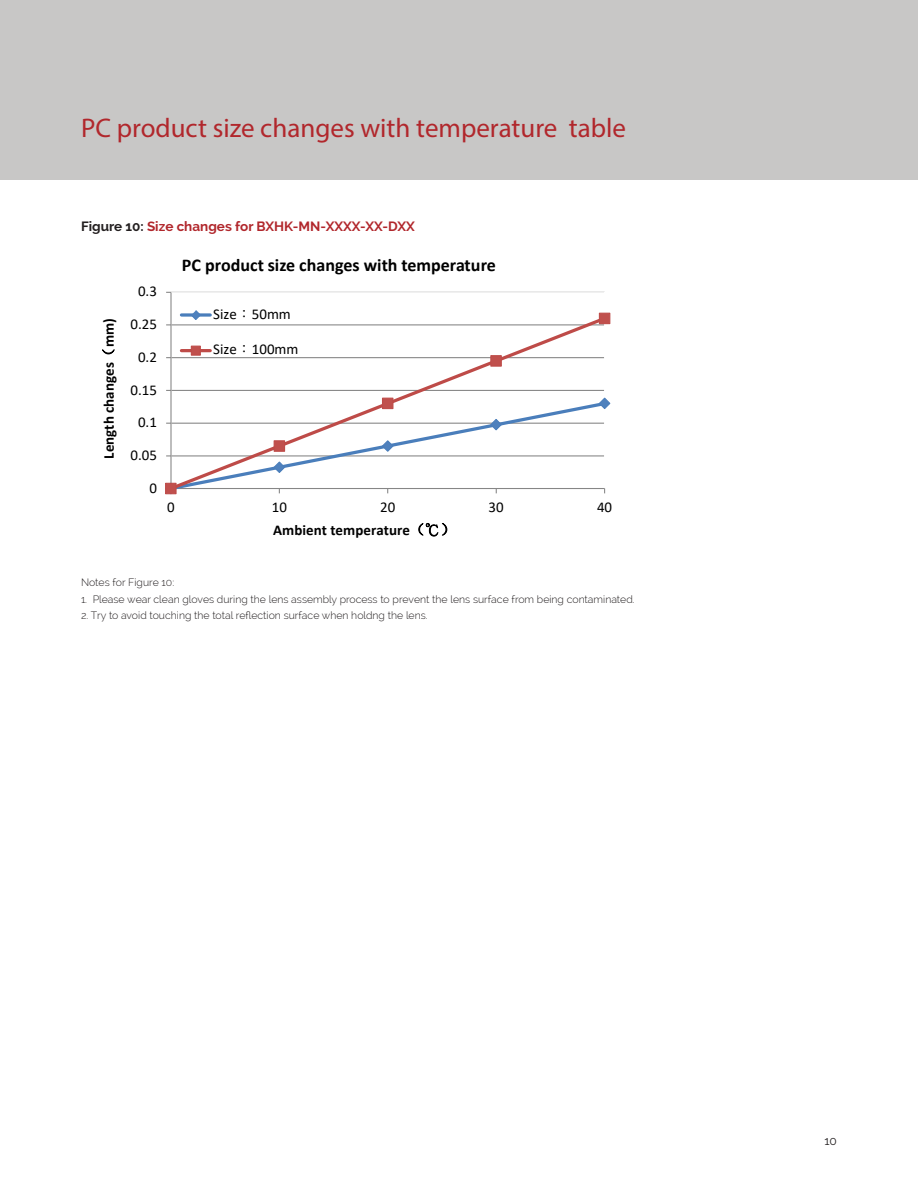
<style>
.page{position:relative;width:918px;height:1188px;background:#fff}
.page>*{position:absolute;margin:0;border:0;box-sizing:border-box;transform-origin:0 0}
.section_header{font:27px "Myriad Pro";color:#b1272c}
.t1{font:700 18px "Calibri";color:#000}
.t2{font:15px "Calibri";color:#000}
.t3{font:700 15px "Calibri";letter-spacing:.005em;color:#000}
.main_text_block{font:700 13.5px "Raleway";color:#b1272c}
.t4{font:12px "Raleway";color:#231f20}
.main_text_block-2{font:300 10.5px "Raleway";color:#231f20}
.s1{color:#231f20}
.s2{font-family:"Sim Sun";font-weight:400}
.s3{font-family:"Ming Li U"}
.s4{font-family:"Ming Li U";font-weight:400}
</style>
<div class="page">
<div style="left:0;top:0;width:918px;height:180px;background:#c8c7c6"></div>
<hr style="left:170px;top:292px;width:2px;height:197px;background:#868686">
<svg style="left:171px;top:314px;width:435px;height:176px"></svg>
<div style="left:165px;top:483px;width:12px;height:11px;background:#c0504d;border:1px solid #be4b48"></div>
<div style="left:274px;top:440px;width:11px;height:12px;background:#c0504d;border:1px solid #be4b48"></div>
<div style="left:382px;top:398px;width:11px;height:11px;background:#c0504d"></div>
<div style="left:490px;top:355px;width:12px;height:12px;background:#c0504d;border:1px solid #be4b48"></div>
<div style="left:599px;top:313px;width:11px;height:11px;background:#c0504d"></div>
<svg style="left:181px;top:313px;width:29px;height:4px"></svg>
<svg style="left:190px;top:310px;width:12px;height:11px"></svg>
<hr style="left:181px;top:349px;width:29px;height:3px;background:#be4b48">
<div style="left:191px;top:346px;width:10px;height:10px;background:#c0504d;border:1px solid #be4b48"></div>
<p class="section_header" style="left:81px;top:112px;width:547px">PC product size changes with temperature table</p>
<p class="main_text_block" style="left:81px;top:218px;width:335px"><span class="s1">Figure 10:</span> Size changes for BXHK-MN-XXXX-XX-DXX</p>
<p class="t3" style="left:98px;top:459px;width:142px;rotate:-90deg">Length changes<span class="s2">（</span>mm)</p>
<p class="t2" style="left:138px;top:281px;width:20px">0.3</p>
<p class="t2" style="left:130px;top:314px;width:28px">0.25</p>
<p class="t2" style="left:138px;top:347px;width:20px">0.2</p>
<p class="t2" style="left:130px;top:379px;width:28px">0.15</p>
<p class="t2" style="left:138px;top:412px;width:20px">0.1</p>
<p class="t2" style="left:130px;top:445px;width:28px">0.05</p>
<p class="t2" style="left:149px;top:477px;width:9px">0</p>
<p class="t1" style="left:182px;top:252px;width:316px">PC product size changes with temperature</p>
<p class="t2" style="left:213px;top:303px;width:79px">Size<span class="s3">：</span>50mm</p>
<p class="t2" style="left:213px;top:339px;width:87px">Size<span class="s3">：</span>100mm</p>
<p class="t2" style="left:167px;top:497px;width:9px">0</p>
<p class="t2" style="left:272px;top:497px;width:17px">10</p>
<p class="t2" style="left:380px;top:497px;width:17px">20</p>
<p class="t2" style="left:489px;top:497px;width:17px">30</p>
<p class="t2" style="left:597px;top:497px;width:17px">40</p>
<p class="t3" style="left:273px;top:519px;width:184px">Ambient temperature<span class="s2">（</span><span class="s4">℃</span><span class="s2">）</span></p>
<p class="main_text_block-2" style="left:81px;top:576px;width:95px">Notes for Figure 10:</p>
<p class="main_text_block-2" style="left:81px;top:593px;width:555px">1. Please wear clean gloves during the lens assembly process to prevent the lens surface from being contaminated.</p>
<p class="main_text_block-2" style="left:81px;top:609px;width:348px">2. Try to avoid touching the total reflection surface when holdng the lens.</p>
<p class="t4" style="left:824px;top:1134px;width:14px">10</p>
</div>
